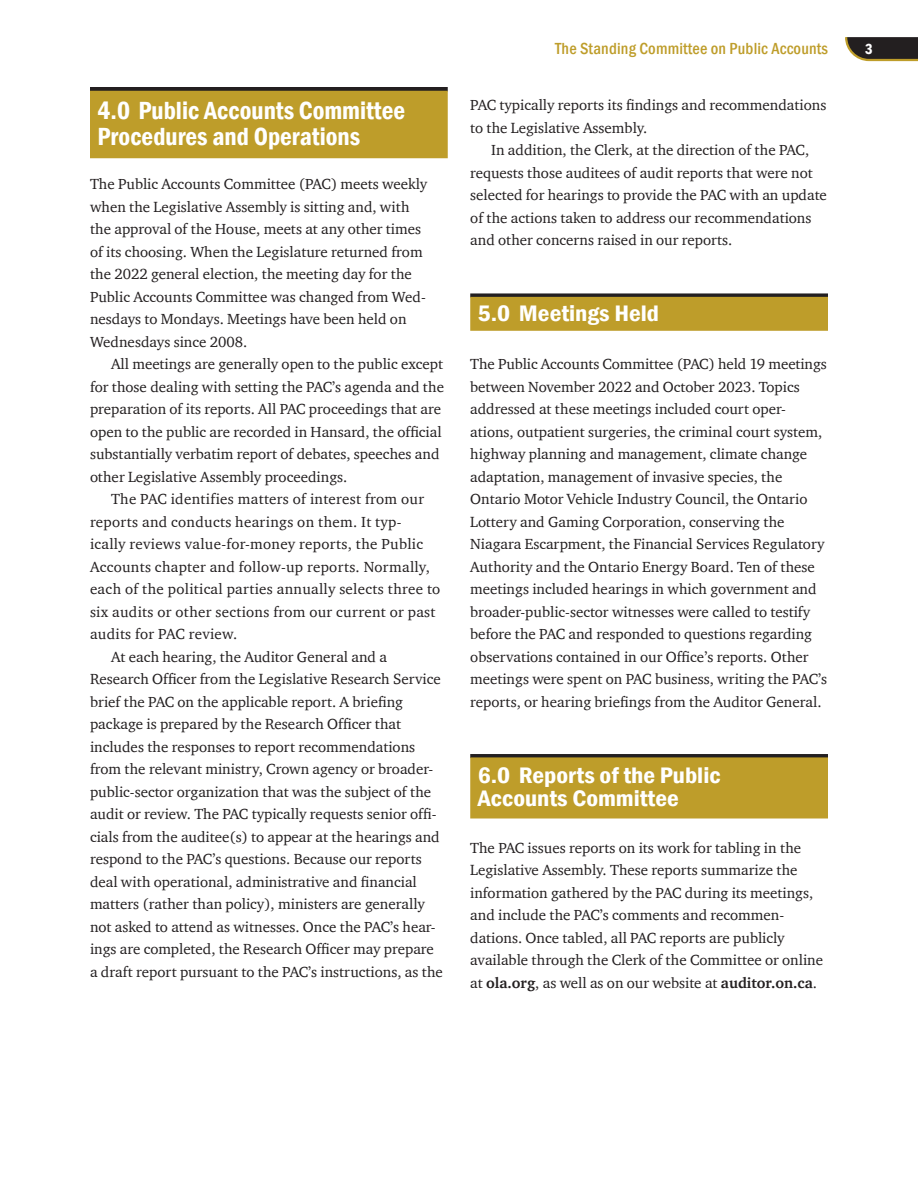
<style>
.page{position:relative;width:918px;height:1188px;background:#fff}
.page>*{position:absolute;margin:0;border:0;box-sizing:border-box;transform-origin:0 0}
.Head_2__2_lines{font:600 condensed 25.5px/26.2px "Franklin Gothic";color:#fff}
.Head_2__2_lines-2{font:600 condensed 23.1px/23.7px "Franklin Gothic";color:#fff;scale:1.11 1}
.Head_2{font:600 condensed 23.1px "Franklin Gothic";color:#fff;scale:1.11 1}
.t1{font:500 condensed 16.5px "Franklin Gothic";letter-spacing:.01em;color:#be9d2a}
.Body_first{font:15px/22.5px "Charter ITC";color:#231f20}
.Body_text{font:15px/22.5px "Charter ITC";color:#231f20}
.Body_text-2{font:15px/22.5px "Charter ITC";letter-spacing:.02em;color:#231f20}
.t2{font:600 condensed 15px "Franklin Gothic";color:#fff}
.s1{font-weight:700}
</style>
<div class="page">
<svg style="left:845px;top:37px;width:73px;height:25px;background:#4a4439"></svg>
<svg style="left:90px;top:87px;width:358px;height:4px"></svg>
<div style="left:90px;top:91px;width:358px;height:67px;background:#be9d2a"></div>
<svg style="left:470px;top:293px;width:358px;height:4px"></svg>
<div style="left:470px;top:297px;width:358px;height:34px;background:#be9d2a"></div>
<hr style="left:470px;top:754px;width:358px;height:4px;background:#231f20">
<div style="left:470px;top:757px;width:358px;height:62px;background:#be9d2a"></div>
<h2 class="Head_2__2_lines" style="left:98px;top:97px;width:309px">4.0 Public Accounts Committee<br>Procedures and Operations</h2>
<p class="Body_first" style="left:90px;top:172px;width:339px">The Public Accounts Committee (PAC) meets weekly when the Legislative Assembly is sitting and, with the approval of the House, meets at any other times of its choosing. When the Legislature returned from the 2022 general election, the meeting day for the Public Accounts Committee was changed from Wed&shy;nesdays to Mondays. Meetings have been held on Wednesdays since 2008.</p>
<p class="Body_text" style="left:90px;top:352px;width:356px;text-indent:21px">All meetings are generally open to the public except for those dealing with setting the PAC’s agenda and the preparation of its reports. All PAC proceedings that are open to the public are recorded in Hansard, the official substantially verbatim report of debates, speeches and other Legislative Assembly proceedings.</p>
<p class="Body_text-2" style="left:90px;top:487px;width:352px;text-indent:21px">The PAC identifies matters of interest from our reports and conducts hearings on them. It typ&shy;ically reviews value-for-money reports, the Public Accounts chapter and follow-up reports. Normally, each of the political parties annually selects three to six audits or other sections from our current or past audits for PAC review.</p>
<p class="Body_text" style="left:90px;top:645px;width:354px;text-indent:21px">At each hearing, the Auditor General and a Research Officer from the Legislative Research Service brief the PAC on the applicable report. A briefing package is prepared by the Research Officer that includes the responses to report recommendations from the relevant ministry, Crown agency or broader&shy;public-sector organization that was the subject of the audit or review. The PAC typically requests senior offi&shy;cials from the auditee(s) to appear at the hearings and respond to the PAC’s questions. Because our reports deal with operational, administrative and financial matters (rather than policy), ministers are generally not asked to attend as witnesses. Once the PAC’s hear&shy;ings are completed, the Research Officer may prepare a draft report pursuant to the PAC’s instructions, as the</p>
<p class="t1" style="left:555px;top:38px;width:274px">The Standing Committee on Public Accounts</p>
<p class="t2" style="left:865px;top:39px;width:9px">3</p>
<p class="Body_text" style="left:470px;top:94px;width:358px">PAC typically reports its findings and recommendations to the Legislative Assembly.</p>
<p class="Body_text" style="left:470px;top:139px;width:358px;text-indent:21px">In addition, the Clerk, at the direction of the PAC, requests those auditees of audit reports that were not selected for hearings to provide the PAC with an update of the actions taken to address our recommendations and other concerns raised in our reports.</p>
<h2 class="Head_2" style="left:478px;top:298px;width:165px">5.0 Meetings Held</h2>
<p class="Body_first" style="left:470px;top:352px;width:359px">The Public Accounts Committee (PAC) held 19 meetings between November 2022 and October 2023. Topics addressed at these meetings included court oper&shy;ations, outpatient surgeries, the criminal court system, highway planning and management, climate change adaptation, management of invasive species, the Ontario Motor Vehicle Industry Council, the Ontario Lottery and Gaming Corporation, conserving the Niagara Escarpment, the Financial Services Regulatory Authority and the Ontario Energy Board. Ten of these meetings included hearings in which government and broader-public-sector witnesses were called to testify before the PAC and responded to questions regarding observations contained in our Office’s reports. Other meetings were spent on PAC business, writing the PAC’s reports, or hearing briefings from the Auditor General.</p>
<h2 class="Head_2__2_lines-2" style="left:478px;top:763px;width:220px">6.0 Reports of the Public<br>Accounts Committee</h2>
<p class="Body_first" style="left:470px;top:836px;width:354px">The PAC issues reports on its work for tabling in the Legislative Assembly. These reports summarize the information gathered by the PAC during its meetings, and include the PAC’s comments and recommen&shy;dations. Once tabled, all PAC reports are publicly available through the Clerk of the Committee or online at <span class="s1">ola.org</span>, as well as on our website at <span class="s1">auditor.on.ca</span>.</p>
</div>
